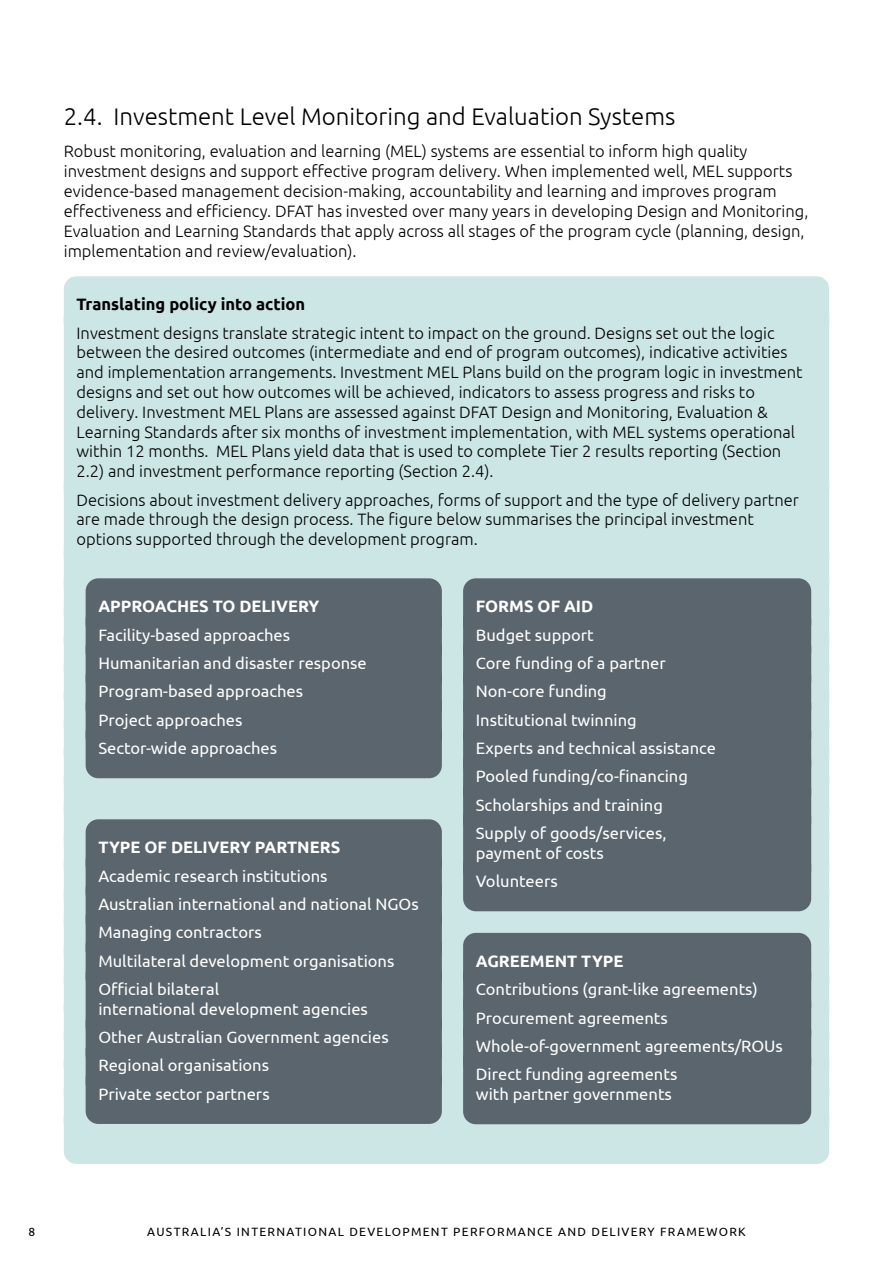
<style>
.page{position:relative;width:893px;height:1263px;background:#fff}
.page>*{position:absolute;margin:0;border:0;box-sizing:border-box;transform-origin:0 0}
.t1{font:300 24px "Ubuntu";color:#000}
.Recommendation_Box{font:300 16.5px/19.8px "Ubuntu";color:#000}
.Key_Findings_white_b{font:16.5px/19.8px "Ubuntu";color:#fff}
.Body{font:300 16.5px/19.8px "Ubuntu";color:#000}
.Key_Findings_white_b-2{font:700 16.5px "Ubuntu";color:#fff}
.Recommendation_Box-2{font:700 16.5px "Ubuntu";color:#000}
.t2{font:12px "Ubuntu";letter-spacing:.11em;color:#000}
</style>
<div class="page">
<div style="left:64px;top:276px;width:765px;height:59px;background:#cce6e5;border-radius:13px"></div>
<div style="left:64px;top:305px;width:765px;height:197px;background:#cce6e5;border-radius:13px"></div>
<div style="left:64px;top:471px;width:765px;height:98px;background:#cce6e5;border-radius:13px"></div>
<div style="left:64px;top:539px;width:765px;height:59px;background:#cce6e5;border-radius:13px"></div>
<div style="left:64px;top:568px;width:765px;height:58px;background:#cce6e5;border-radius:13px"></div>
<div style="left:64px;top:596px;width:765px;height:58px;background:#cce6e5;border-radius:13px"></div>
<div style="left:64px;top:624px;width:765px;height:59px;background:#cce6e5;border-radius:13px"></div>
<div style="left:64px;top:653px;width:765px;height:58px;background:#cce6e5;border-radius:13px"></div>
<div style="left:64px;top:681px;width:765px;height:58px;background:#cce6e5;border-radius:13px"></div>
<div style="left:64px;top:709px;width:765px;height:59px;background:#cce6e5;border-radius:13px"></div>
<div style="left:64px;top:737px;width:765px;height:59px;background:#cce6e5;border-radius:13px"></div>
<div style="left:64px;top:766px;width:765px;height:58px;background:#cce6e5;border-radius:13px"></div>
<div style="left:64px;top:794px;width:765px;height:58px;background:#cce6e5;border-radius:13px"></div>
<div style="left:64px;top:822px;width:765px;height:59px;background:#cce6e5;border-radius:13px"></div>
<div style="left:64px;top:851px;width:765px;height:58px;background:#cce6e5;border-radius:13px"></div>
<div style="left:64px;top:879px;width:765px;height:58px;background:#cce6e5;border-radius:13px"></div>
<div style="left:64px;top:907px;width:765px;height:59px;background:#cce6e5;border-radius:13px"></div>
<div style="left:64px;top:936px;width:765px;height:58px;background:#cce6e5;border-radius:13px"></div>
<div style="left:64px;top:964px;width:765px;height:58px;background:#cce6e5;border-radius:13px"></div>
<div style="left:64px;top:992px;width:765px;height:59px;background:#cce6e5;border-radius:13px"></div>
<div style="left:64px;top:1021px;width:765px;height:58px;background:#cce6e5;border-radius:13px"></div>
<div style="left:64px;top:1049px;width:765px;height:58px;background:#cce6e5;border-radius:13px"></div>
<div style="left:64px;top:1077px;width:765px;height:58px;background:#cce6e5;border-radius:13px"></div>
<div style="left:64px;top:1105px;width:765px;height:59px;background:#cce6e5;border-radius:13px"></div>
<div style="left:86px;top:578px;width:356px;height:59px;background:#5a656d;border-radius:13px"></div>
<div style="left:86px;top:607px;width:356px;height:58px;background:#5a656d;border-radius:13px"></div>
<div style="left:86px;top:635px;width:356px;height:58px;background:#5a656d;border-radius:13px"></div>
<div style="left:86px;top:663px;width:356px;height:59px;background:#5a656d;border-radius:13px"></div>
<div style="left:86px;top:691px;width:356px;height:59px;background:#5a656d;border-radius:13px"></div>
<div style="left:86px;top:720px;width:356px;height:58px;background:#5a656d;border-radius:13px"></div>
<div style="left:463px;top:578px;width:348px;height:59px;background:#5a656d;border-radius:13px"></div>
<div style="left:463px;top:607px;width:348px;height:58px;background:#5a656d;border-radius:13px"></div>
<div style="left:463px;top:635px;width:348px;height:58px;background:#5a656d;border-radius:13px"></div>
<div style="left:463px;top:663px;width:348px;height:59px;background:#5a656d;border-radius:13px"></div>
<div style="left:463px;top:691px;width:348px;height:59px;background:#5a656d;border-radius:13px"></div>
<div style="left:463px;top:720px;width:348px;height:58px;background:#5a656d;border-radius:13px"></div>
<div style="left:463px;top:748px;width:348px;height:58px;background:#5a656d;border-radius:13px"></div>
<div style="left:463px;top:776px;width:348px;height:59px;background:#5a656d;border-radius:13px"></div>
<div style="left:463px;top:805px;width:348px;height:78px;background:#5a656d;border-radius:13px"></div>
<div style="left:463px;top:853px;width:348px;height:58px;background:#5a656d;border-radius:13px"></div>
<div style="left:86px;top:819px;width:356px;height:59px;background:#5a656d;border-radius:13px"></div>
<div style="left:86px;top:848px;width:356px;height:58px;background:#5a656d;border-radius:13px"></div>
<div style="left:86px;top:876px;width:356px;height:58px;background:#5a656d;border-radius:13px"></div>
<div style="left:86px;top:904px;width:356px;height:58px;background:#5a656d;border-radius:13px"></div>
<div style="left:86px;top:932px;width:356px;height:59px;background:#5a656d;border-radius:13px"></div>
<div style="left:86px;top:961px;width:356px;height:78px;background:#5a656d;border-radius:13px"></div>
<div style="left:86px;top:1009px;width:356px;height:58px;background:#5a656d;border-radius:13px"></div>
<div style="left:86px;top:1037px;width:356px;height:59px;background:#5a656d;border-radius:13px"></div>
<div style="left:86px;top:1065px;width:356px;height:59px;background:#5a656d;border-radius:13px"></div>
<div style="left:463px;top:933px;width:348px;height:58px;background:#5a656d;border-radius:13px"></div>
<div style="left:463px;top:961px;width:348px;height:58px;background:#5a656d;border-radius:13px"></div>
<div style="left:463px;top:989px;width:348px;height:59px;background:#5a656d;border-radius:13px"></div>
<div style="left:463px;top:1018px;width:348px;height:58px;background:#5a656d;border-radius:13px"></div>
<div style="left:463px;top:1046px;width:348px;height:78px;background:#5a656d;border-radius:13px"></div>
<h3 class="t1" style="left:64px;top:102px;width:613px">2.4. Investment Level Monitoring and Evaluation Systems</h3>
<p class="Body" style="left:64px;top:141px;width:746px">Robust monitoring, evaluation and learning (MEL) systems are essential to inform high quality investment designs and support effective program delivery. When implemented well, MEL supports evidence-based management decision-making, accountability and learning and improves program effectiveness and efficiency. DFAT has invested over many years in developing Design and Monitoring, Evaluation and Learning Standards that apply across all stages of the program cycle (planning, design, implementation and review/evaluation).</p>
<p class="Recommendation_Box-2" style="left:77px;top:294px;width:230px">Translating policy into action</p>
<p class="Recommendation_Box" style="left:77px;top:322px;width:728px">Investment designs translate strategic intent to impact on the ground. Designs set out the logic between the desired outcomes (intermediate and end of program outcomes), indicative activities and implementation arrangements. Investment MEL Plans build on the program logic in investment designs and set out how outcomes will be achieved, indicators to assess progress and risks to delivery. Investment MEL Plans are assessed against DFAT Design and Monitoring, Evaluation &amp; Learning Standards after six months of investment implementation, with MEL systems operational within 12 months. MEL Plans yield data that is used to complete Tier 2 results reporting (Section 2.2) and investment performance reporting (Section 2.4).</p>
<p class="Recommendation_Box" style="left:77px;top:489px;width:724px">Decisions about investment delivery approaches, forms of support and the type of delivery partner are made through the design process. The figure below summarises the principal investment options supported through the development program.</p>
<p class="Key_Findings_white_b-2" style="left:98px;top:596px;width:223px">APPROACHES TO DELIVERY</p>
<p class="Key_Findings_white_b" style="left:98px;top:624px;width:193px">Facility-based approaches</p>
<p class="Key_Findings_white_b" style="left:98px;top:653px;width:270px">Humanitarian and disaster response</p>
<p class="Key_Findings_white_b" style="left:98px;top:681px;width:206px">Program-based approaches</p>
<p class="Key_Findings_white_b" style="left:98px;top:709px;width:146px">Project approaches</p>
<p class="Key_Findings_white_b" style="left:98px;top:738px;width:180px">Sector-wide approaches</p>
<p class="Key_Findings_white_b-2" style="left:98px;top:837px;width:244px">TYPE OF DELIVERY PARTNERS</p>
<p class="Key_Findings_white_b" style="left:98px;top:865px;width:231px">Academic research institutions</p>
<p class="Key_Findings_white_b" style="left:98px;top:894px;width:322px">Australian international and national NGOs</p>
<p class="Key_Findings_white_b" style="left:98px;top:922px;width:165px">Managing contractors</p>
<p class="Key_Findings_white_b" style="left:98px;top:950px;width:298px">Multilateral development organisations</p>
<p class="Key_Findings_white_b" style="left:98px;top:979px;width:271px">Official bilateral<br>international development agencies</p>
<p class="Key_Findings_white_b" style="left:98px;top:1027px;width:292px">Other Australian Government agencies</p>
<p class="Key_Findings_white_b" style="left:98px;top:1055px;width:172px">Regional organisations</p>
<p class="Key_Findings_white_b" style="left:98px;top:1083px;width:173px">Private sector partners</p>
<p class="Key_Findings_white_b-2" style="left:476px;top:596px;width:119px">FORMS OF AID</p>
<p class="Key_Findings_white_b" style="left:476px;top:624px;width:120px">Budget support</p>
<p class="Key_Findings_white_b" style="left:476px;top:653px;width:191px">Core funding of a partner</p>
<p class="Key_Findings_white_b" style="left:476px;top:681px;width:132px">Non-core funding</p>
<p class="Key_Findings_white_b" style="left:476px;top:709px;width:162px">Institutional twinning</p>
<p class="Key_Findings_white_b" style="left:476px;top:738px;width:242px">Experts and technical assistance</p>
<p class="Key_Findings_white_b" style="left:476px;top:766px;width:214px">Pooled funding/co-financing</p>
<p class="Key_Findings_white_b" style="left:476px;top:794px;width:188px">Scholarships and training</p>
<p class="Key_Findings_white_b" style="left:476px;top:822px;width:192px">Supply of goods/services, payment of costs</p>
<p class="Key_Findings_white_b" style="left:476px;top:871px;width:83px">Volunteers</p>
<p class="Key_Findings_white_b-2" style="left:476px;top:951px;width:149px">AGREEMENT TYPE</p>
<p class="Key_Findings_white_b" style="left:476px;top:979px;width:284px">Contributions (grant-like agreements)</p>
<p class="Key_Findings_white_b" style="left:476px;top:1007px;width:194px">Procurement agreements</p>
<p class="Key_Findings_white_b" style="left:476px;top:1035px;width:309px">Whole-of-government agreements/ROUs</p>
<p class="Key_Findings_white_b" style="left:476px;top:1064px;width:203px">Direct funding agreements with partner governments</p>
<p class="t2" style="left:29px;top:1225px;width:8px">8</p>
<p class="t2" style="left:147px;top:1225px;width:600px">AUSTRALIA’S INTERNATIONAL DEVELOPMENT PERFORMANCE AND DELIVERY FRAMEWORK</p>
</div>
